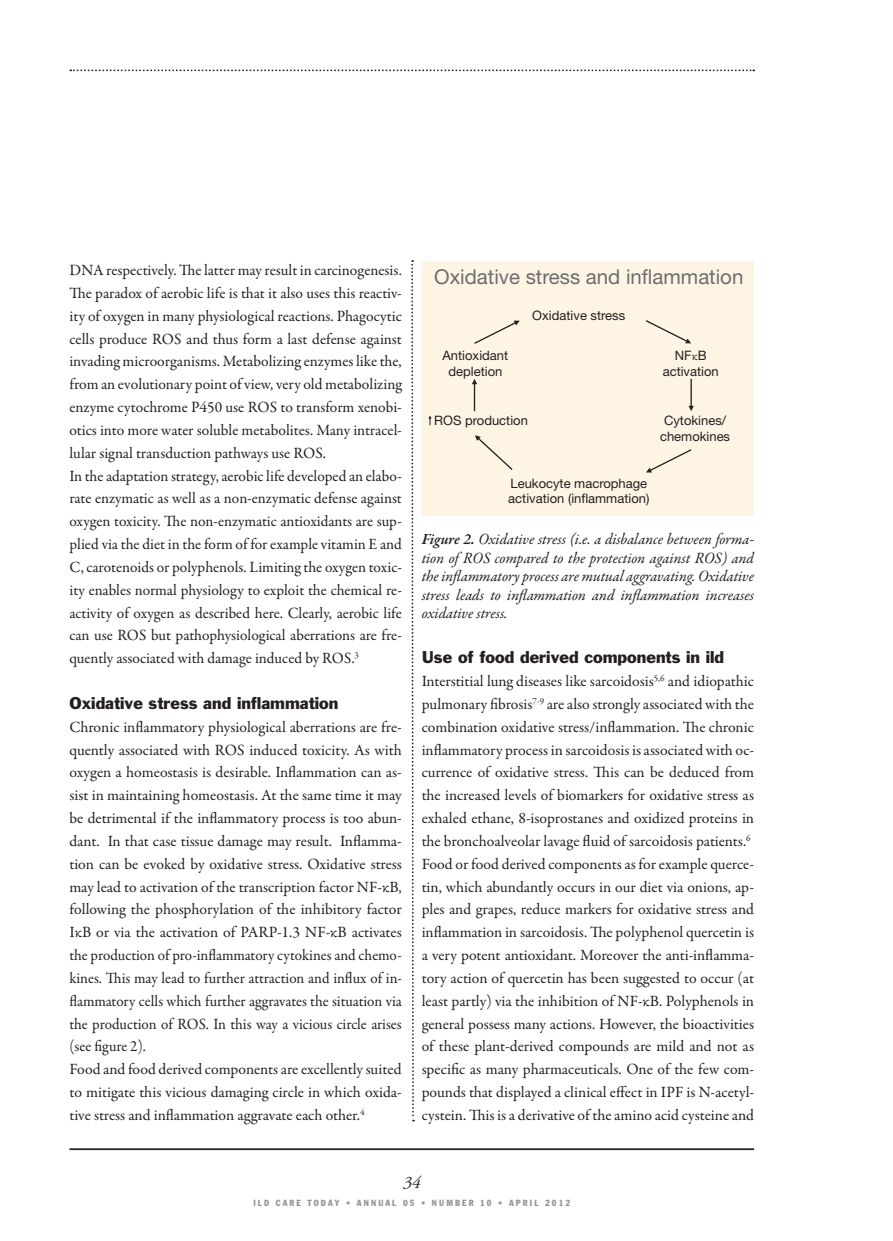
<style>
.page{position:relative;width:893px;height:1241px;background:#fff}
.page>*{position:absolute;margin:0;border:0;box-sizing:border-box;transform-origin:0 0}
.t1{font:20.47px "Helvetica Neue LT";color:#6c6d70}
.t2{font:italic 17.5px "Adobe Garamond Pro";color:#231f20}
.t3{font:15.75px/22.8px "Garamond Premr Pro";color:#231f20}
.t4{font:italic 15.75px/18.4px "Garamond Premr Pro";letter-spacing:-.005em;color:#231f20;text-align:justify}
.t5{font:15.75px "Franklin Gothic LT";color:#231f20}
.t6{font:12.95px/15.6px "Helvetica Neue LT";color:#231f20;text-align:center}
.t7{font:condensed 8.75px "Franklin Gothic LT";letter-spacing:.24em;color:#939598}
.s1{font-family:"Garamond Premr Pro"}
.s2{font-weight:600}
</style>
<div class="page">
<hr style="left:69px;top:1148px;width:685px;height:1px;background:#231f20">
<svg style="left:70px;top:69px;width:684px;height:2px"></svg>
<svg style="left:411px;top:260px;width:4px;height:861px"></svg>
<div style="left:422px;top:261px;width:332px;height:254px;background:#fef4e4"></div>
<svg style="left:472px;top:379px;width:5px;height:32px"></svg>
<svg style="left:428px;top:415px;width:4px;height:10px"></svg>
<svg style="left:474px;top:320px;width:46px;height:24px"></svg>
<svg style="left:475px;top:435px;width:38px;height:35px"></svg>
<svg style="left:645px;top:320px;width:46px;height:23px"></svg>
<svg style="left:646px;top:449px;width:46px;height:23px"></svg>
<hr style="left:690px;top:379px;width:2px;height:28px;background:#231f20">
<svg style="left:688px;top:406px;width:6px;height:5px"></svg>
<p class="t3" style="left:69px;top:259px;width:334px">DNA respectively. The latter may result in carcinogenesis.<br>The paradox of aerobic life is that it also uses this reactiv&shy;ity of oxygen in many physiological reactions. Phagocytic cells produce ROS and thus form a last defense against invading microorganisms. Metabolizing enzymes like the, from an evolutionary point of view, very old metabolizing enzyme cytochrome P450 use ROS to transform xenobi&shy;otics into more water soluble metabolites. Many intracel&shy;lular signal transduction pathways use ROS.<br>In the adaptation strategy, aerobic life developed an elabo&shy;rate enzymatic as well as a non-enzymatic defense against oxygen toxicity. The non-enzymatic antioxidants are sup&shy;plied via the diet in the form of for example vitamin E and C, carotenoids or polyphenols. Limiting the oxygen toxic&shy;ity enables normal physiology to exploit the chemical re&shy;activity of oxygen as described here. Clearly, aerobic life can use ROS but pathophysiological aberrations are fre&shy;quently associated with damage induced by ROS.<sup>3</sup></p>
<p class="t5" style="left:69px;top:692px;width:270px">Oxidative stress and inflammation</p>
<p class="t3" style="left:69px;top:715px;width:334px">Chronic inflammatory physiological aberrations are fre&shy;quently associated with ROS induced toxicity. As with oxygen a homeostasis is desirable. Inflammation can as&shy;sist in maintaining homeostasis. At the same time it may be detrimental if the inflammatory process is too abun&shy;dant. In that case tissue damage may result. Inflamma&shy;tion can be evoked by oxidative stress. Oxidative stress may lead to activation of the transcription factor NF-κB, following the phosphorylation of the inhibitory factor IκB or via the activation of PARP-1.3 NF-κB activates the production of pro-inflammatory cytokines and chemo&shy;kines. This may lead to further attraction and influx of in&shy;flammatory cells which further aggravates the situation via the production of ROS. In this way a vicious circle arises (see figure 2).<br>Food and food derived components are excellently suited to mitigate this vicious damaging circle in which oxida&shy;tive stress and inflammation aggravate each other.<sup>4</sup></p>
<p class="t1" style="left:434px;top:264px;width:311px">Oxidative stress and inflammation</p>
<p class="t6" style="left:532px;top:307px;width:94px">Oxidative stress</p>
<p class="t6" style="left:442px;top:347px;width:67px">Antioxidant depletion</p>
<p class="t6" style="left:663px;top:347px;width:58px">NF<span class="s1">κ</span>B activation</p>
<p class="t6" style="left:434px;top:412px;width:95px">ROS production</p>
<p class="t6" style="left:660px;top:412px;width:72px">Cytokines/ chemokines</p>
<p class="t6" style="left:508px;top:475px;width:143px;text-align:left">Leukocyte macrophage activation (inflammation)</p>
<p class="t4" style="left:422px;top:531px;width:334px"><span class="s2">Figure 2.</span> Oxidative stress (i.e. a disbalance between forma&shy;tion of ROS compared to the protection against ROS) and the inflammatory process are mutual aggravating. Oxidative stress leads to inflammation and inflammation increases oxidative stress.</p>
<p class="t5" style="left:422px;top:647px;width:304px">Use of food derived components in ild</p>
<p class="t3" style="left:422px;top:670px;width:334px">Interstitial lung diseases like sarcoidosis<sup>5,6</sup> and idiopathic pulmonary fibrosis<sup>7-9</sup> are also strongly associated with the combination oxidative stress/inflammation. The chronic inflammatory process in sarcoidosis is associated with oc&shy;currence of oxidative stress. This can be deduced from the increased levels of biomarkers for oxidative stress as exhaled ethane, 8-isoprostanes and oxidized proteins in the bronchoalveolar lavage fluid of sarcoidosis patients.<sup>6<br></sup>Food or food derived components as for example querce&shy;tin, which abundantly occurs in our diet via onions, ap&shy;ples and grapes, reduce markers for oxidative stress and inflammation in sarcoidosis. The polyphenol quercetin is a very potent antioxidant. Moreover the anti-inflamma&shy;tory action of quercetin has been suggested to occur (at least partly) via the inhibition of NF-κB. Polyphenols in general possess many actions. However, the bioactivities of these plant-derived compounds are mild and not as specific as many pharmaceuticals. One of the few com&shy;pounds that displayed a clinical effect in IPF is N-acetyl&shy;cystein. This is a derivative of the amino acid cysteine and</p>
<p class="t2" style="left:403px;top:1172px;width:19px">34</p>
<p class="t7" style="left:253px;top:1197px;width:318px">ILD CARE TODAY • ANNUAL 05 • NUMBER 10 • APRIL 2012</p>
</div>
